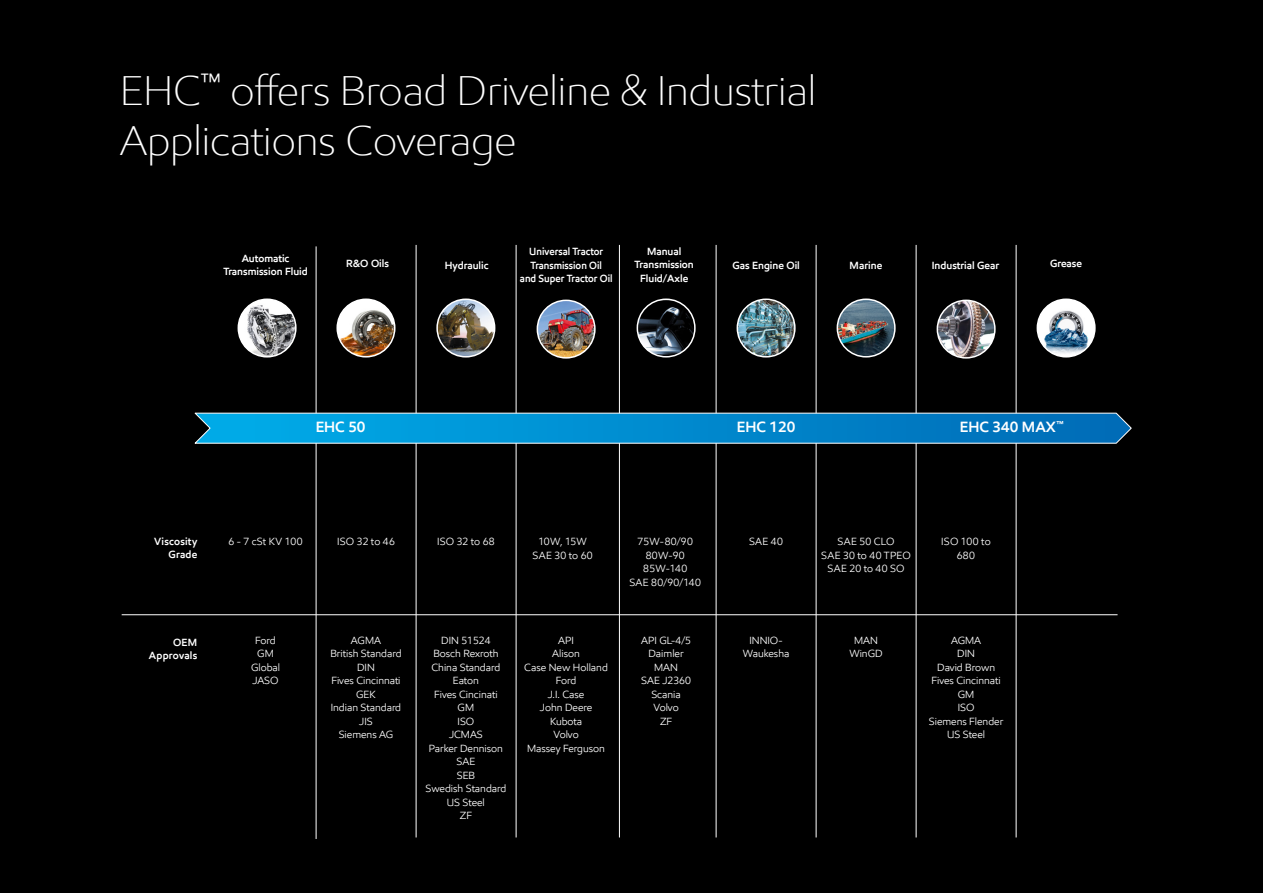
<style>
.page{position:relative;width:1263px;height:893px;background:#000}
.page>*{position:absolute;margin:0;border:0;box-sizing:border-box;transform-origin:0 0}
.t1{font:300 42px/50.4px "E Mprint";color:#fff}
.t2{font:600 15px "E Mprint";color:#fff}
.t3{font:10.5px/13.5px "E Mprint";color:#fff;text-align:center}
.t4{font:600 10.5px/13.5px "E Mprint";color:#fff;text-align:center}
.t5{font:10.5px/13.5px "E Mprint";letter-spacing:.025em;color:#fff;text-align:center}
.t6{font:600 10.5px/13.5px "E Mprint";color:#fff;text-align:center;scale:.95 1}
.t7{font:600 10.5px/13.5px "E Mprint";letter-spacing:.02em;color:#fff;text-align:right}
.t8{font:10.5px/13.5px "E Mprint";letter-spacing:.02em;color:#fff;text-align:center}
.t9{font:10.5px/13.5px "E Mprint";letter-spacing:.03em;color:#fff;text-align:center}
</style>
<div class="page">
<hr style="left:122px;top:614px;width:995px;height:1px;background:#fff">
<hr style="left:316px;top:246px;width:1px;height:593px;background:#fff">
<hr style="left:416px;top:245px;width:1px;height:592px;background:#fff">
<hr style="left:516px;top:245px;width:1px;height:592px;background:#fff">
<hr style="left:716px;top:245px;width:1px;height:592px;background:#fff">
<hr style="left:816px;top:245px;width:1px;height:592px;background:#fff">
<hr style="left:916px;top:245px;width:1px;height:592px;background:#fff">
<hr style="left:1016px;top:245px;width:1px;height:592px;background:#fff">
<img style="left:537px;top:300px;width:58px;height:58px">
<div style="left:537px;top:300px;width:59px;height:59px;border:2px solid #fff;border-radius:50%"></div>
<img style="left:437px;top:299px;width:58px;height:58px;border-radius:29px">
<div style="left:436px;top:298px;width:59px;height:60px;border:2px solid #fff;border-radius:50%"></div>
<img style="left:737px;top:299px;width:58px;height:58px;border-radius:29px">
<div style="left:736px;top:298px;width:60px;height:60px;border:2px solid #fff;border-radius:50%"></div>
<img style="left:1037px;top:299px;width:58px;height:58px;border-radius:29px">
<div style="left:1036px;top:298px;width:60px;height:60px;border:2px solid #fff;border-radius:50%"></div>
<img style="left:637px;top:300px;width:58px;height:57px">
<div style="left:637px;top:298px;width:59px;height:60px;border:2px solid #fff;border-radius:50%"></div>
<img style="left:837px;top:299px;width:58px;height:58px;border-radius:29px">
<div style="left:837px;top:298px;width:59px;height:60px;border:2px solid #fff;border-radius:50%"></div>
<img style="left:337px;top:299px;width:58px;height:58px;border-radius:29px">
<div style="left:336px;top:298px;width:59px;height:60px;border:2px solid #fff;border-radius:50%"></div>
<img style="left:937px;top:300px;width:58px;height:58px;border-radius:29px">
<div style="left:936px;top:300px;width:60px;height:59px;border:2px solid #fff;border-radius:50%"></div>
<img style="left:238px;top:303px;width:58px;height:54px">
<div style="left:238px;top:298px;width:59px;height:60px;border:2px solid #fff;border-radius:50%"></div>
<hr style="left:619px;top:245px;width:1px;height:592px;background:#fff">
<svg style="left:193px;top:412px;width:939px;height:32px;background:#108cc8"></svg>
<h1 class="t1" style="left:120px;top:65px;width:698px">EHC<sup>™</sup> offers Broad Driveline &amp; Industrial<br>Applications Coverage</h1>
<p class="t4" style="left:223px;top:251px;width:86px">Automatic<br>Transmission Fluid</p>
<p class="t4" style="left:346px;top:257px;width:44px">R&amp;O Oils</p>
<p class="t6" style="left:520px;top:245px;width:99px">Universal Tractor<br>Transmission Oil<br>and Super Tractor Oil</p>
<p class="t4" style="left:635px;top:245px;width:61px">Manual<br>Transmission<br>Fluid/Axle</p>
<p class="t4" style="left:445px;top:258px;width:45px">Hydraulic</p>
<p class="t4" style="left:732px;top:258px;width:69px">Gas Engine Oil</p>
<p class="t4" style="left:850px;top:258px;width:34px">Marine</p>
<p class="t4" style="left:932px;top:258px;width:69px">Industrial Gear</p>
<p class="t4" style="left:1050px;top:257px;width:33px">Grease</p>
<h2 class="t2" style="left:316px;top:418px;width:51px">EHC 50</h2>
<h2 class="t2" style="left:960px;top:418px;width:105px">EHC 340 MAX<sup>™</sup></h2>
<h2 class="t2" style="left:737px;top:418px;width:60px">EHC 120</h2>
<p class="t7" style="left:154px;top:534px;width:45px">Viscosity<br>Grade</p>
<p class="t3" style="left:228px;top:534px;width:76px">6 - 7 cSt KV 100</p>
<p class="t5" style="left:629px;top:535px;width:73px">75W-80/90<br>80W-90<br>85W-140<br>SAE 80/90/140</p>
<p class="t3" style="left:337px;top:535px;width:59px">ISO 32 to 46</p>
<p class="t3" style="left:437px;top:535px;width:59px">ISO 32 to 68</p>
<p class="t3" style="left:749px;top:535px;width:35px">SAE 40</p>
<p class="t5" style="left:821px;top:535px;width:91px">SAE 50 CLO<br>SAE 30 to 40 TPEO<br>SAE 20 to 40 SO</p>
<p class="t9" style="left:941px;top:535px;width:51px">ISO 100 to<br>680</p>
<p class="t8" style="left:533px;top:535px;width:62px">10W, 15W<br>SAE 30 to 60</p>
<p class="t7" style="left:149px;top:635px;width:50px">OEM<br>Approvals</p>
<p class="t3" style="left:251px;top:633px;width:31px">Ford<br>GM<br>Global<br>JASO</p>
<p class="t3" style="left:330px;top:633px;width:73px">AGMA<br>British Standard<br>DIN<br>Fives Cincinnati<br>GEK<br>Indian Standard<br>JIS<br>Siemens AG</p>
<p class="t3" style="left:425px;top:633px;width:82px">DIN 51524<br>Bosch Rexroth<br>China Standard<br>Eaton<br>Fives Cincinati<br>GM<br>ISO<br>JCMAS<br>Parker Dennison<br>SAE<br>SEB<br>Swedish Standard<br>US Steel<br>ZF</p>
<p class="t3" style="left:524px;top:633px;width:85px">API<br>Alison<br>Case New Holland<br>Ford<br>J.I. Case<br>John Deere<br>Kubota<br>Volvo<br>Massey Ferguson</p>
<p class="t3" style="left:641px;top:633px;width:51px">API GL-4/5<br>Daimler<br>MAN<br>SAE J2360<br>Scania<br>Volvo<br>ZF</p>
<p class="t3" style="left:743px;top:633px;width:48px">INNIO-<br>Waukesha</p>
<p class="t3" style="left:849px;top:633px;width:35px">MAN<br>WinGD</p>
<p class="t3" style="left:929px;top:633px;width:76px">AGMA<br>DIN<br>David Brown<br>Fives Cincinnati<br>GM<br>ISO<br>Siemens Flender<br>US Steel</p>
</div>
